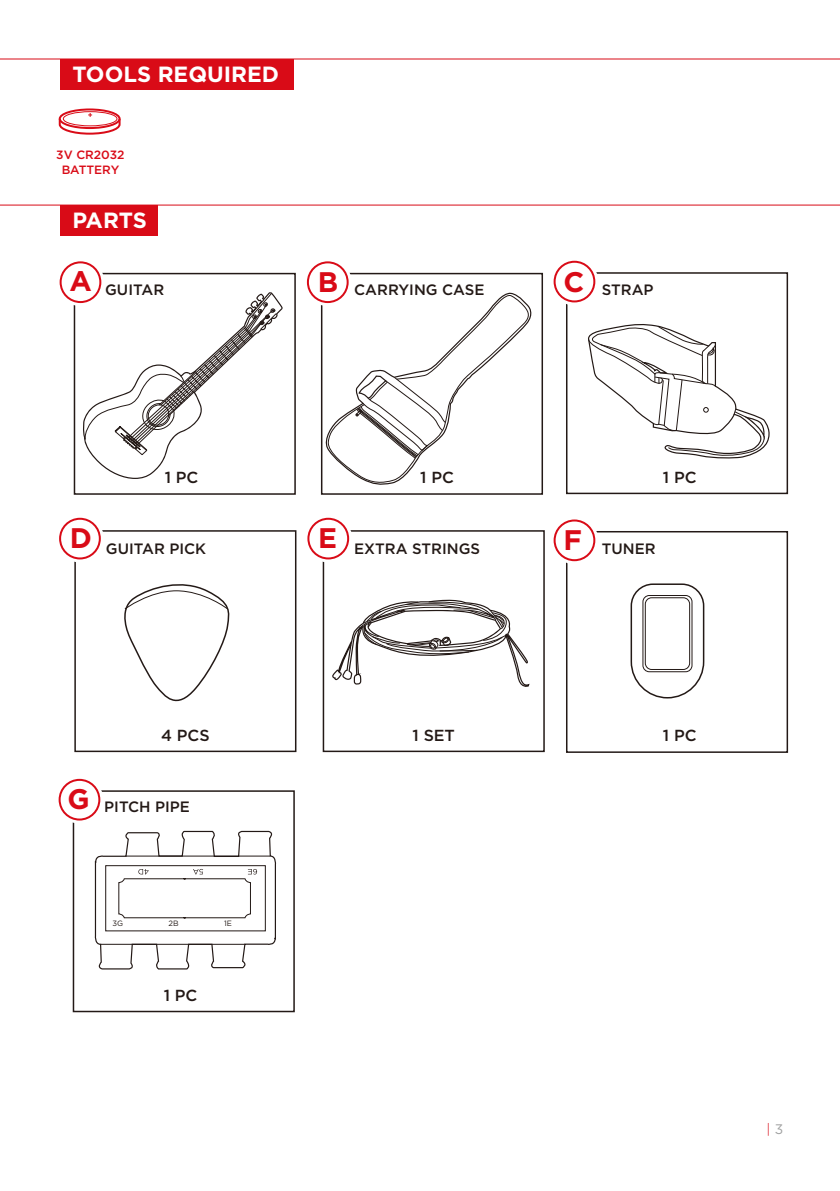
<style>
.page{position:relative;width:840px;height:1191px;background:#fff}
.page>*{position:absolute;margin:0;border:0;box-sizing:border-box;transform-origin:0 0}
.t1{font:700 28.2px "Gotham";color:#d90b17}
.t2{font:700 22px "Gotham";color:#fff}
.t3{font:500 16px "Gotham";color:#231916}
.t4{font:500 15px "Gotham";color:#231916}
.t5{font:300 13.8px "Gotham";color:#d90b17}
.t6{font:500 12px/14.4px "Gotham";color:#d90b17;text-align:center}
.t7{font:7.6px "Gotham";color:#231916}
.s1{font-weight:400;color:#9fa0a0}
</style>
<div class="page">
<div style="left:74px;top:530px;width:222px;height:222px;border:2px solid #231916"></div>
<svg style="left:59px;top:517px;width:45px;height:45px"></svg>
<div style="left:59px;top:518px;width:42px;height:41px;border:2px solid #d90b17;border-radius:50%"></div>
<div style="left:74px;top:273px;width:221px;height:222px;border:2px solid #231916"></div>
<div style="left:321px;top:273px;width:221px;height:222px;border:2px solid #231916"></div>
<div style="left:565px;top:531px;width:222px;height:222px;border:2px solid #231916"></div>
<div style="left:61px;top:205px;width:97px;height:30px;background:#d90b17"></div>
<hr style="left:0;top:205px;width:839px;height:1px;background:#d90b17">
<svg style="left:556px;top:521px;width:42px;height:43px"></svg>
<div style="left:553px;top:519px;width:42px;height:42px;border:2px solid #d90b17;border-radius:50%"></div>
<div style="left:322px;top:530px;width:222px;height:222px;border:2px solid #231916"></div>
<svg style="left:309px;top:517px;width:43px;height:45px"></svg>
<div style="left:307px;top:518px;width:42px;height:41px;border:2px solid #d90b17;border-radius:50%"></div>
<div style="left:565px;top:272px;width:222px;height:222px;border:2px solid #231916"></div>
<svg style="left:556px;top:260px;width:42px;height:45px"></svg>
<div style="left:553px;top:261px;width:42px;height:41px;border:2px solid #d90b17;border-radius:50%"></div>
<div style="left:60px;top:59px;width:233px;height:30px;background:#d90b17"></div>
<hr style="left:0;top:58px;width:839px;height:1px;background:#d90b17">
<svg style="left:332px;top:599px;width:197px;height:88px"></svg>
<svg style="left:306px;top:261px;width:224px;height:223px"></svg>
<svg style="left:588px;top:324px;width:182px;height:135px"></svg>
<svg style="left:59px;top:261px;width:224px;height:218px"></svg>
<svg style="left:124px;top:584px;width:106px;height:118px"></svg>
<div style="left:59px;top:108px;width:61px;height:21px;border:2px solid #d90b17;border-radius:50%"></div>
<svg style="left:58px;top:113px;width:63px;height:22px"></svg>
<div style="left:63px;top:111px;width:54px;height:15px;border:1px solid #d90b17;border-radius:50%"></div>
<svg style="left:630px;top:583px;width:74px;height:116px"></svg>
<div style="left:642px;top:595px;width:50px;height:77px;border:1px solid #231916;border-radius:6px"></div>
<div style="left:644px;top:597px;width:45px;height:73px;border:1px solid #231916;border-radius:6px"></div>
<svg style="left:58px;top:778px;width:218px;height:235px"></svg>
<hr style="left:126px;top:855px;width:144px;height:1px;background:#231916">
<hr style="left:100px;top:944px;width:145px;height:1px;background:#231916">
<h2 class="t2" style="left:72px;top:60px;width:208px">TOOLS REQUIRED</h2>
<p class="t6" style="left:56px;top:148px;width:70px">3V CR2032<br>BATTERY</p>
<h2 class="t2" style="left:72px;top:206px;width:76px">PARTS</h2>
<h1 class="t1" style="left:70px;top:262px;width:24px">A</h1>
<h1 class="t1" style="left:317px;top:263px;width:22px">B</h1>
<p class="t4" style="left:105px;top:279px;width:60px">GUITAR</p>
<p class="t4" style="left:354px;top:279px;width:132px">CARRYING CASE</p>
<p class="t4" style="left:563px;top:279px;width:91px"><sup>C</sup> STRAP</p>
<p class="t3" style="left:165px;top:467px;width:35px">1 PC</p>
<h1 class="t1" style="left:70px;top:519px;width:24px">D</h1>
<p class="t4" style="left:106px;top:539px;width:102px">GUITAR PICK</p>
<p class="t3" style="left:161px;top:725px;width:50px">4 PCS</p>
<p class="t4" style="left:67px;top:797px;width:124px"><sup>G</sup> PITCH PIPE</p>
<p class="t7" style="left:112px;top:918px;width:12px">3G</p>
<p class="t7" style="left:168px;top:918px;width:12px">2B</p>
<p class="t7" style="left:224px;top:918px;width:9px">1E</p>
<p class="t3" style="left:164px;top:984px;width:35px">1 PC</p>
<p class="t3" style="left:420px;top:467px;width:35px">1 PC</p>
<h1 class="t1" style="left:318px;top:519px;width:20px">E</h1>
<h1 class="t1" style="left:563px;top:522px;width:20px">F</h1>
<p class="t4" style="left:354px;top:539px;width:127px">EXTRA STRINGS</p>
<p class="t3" style="left:662px;top:467px;width:35px">1 PC</p>
<p class="t4" style="left:601px;top:539px;width:55px">TUNER</p>
<p class="t3" style="left:412px;top:725px;width:44px">1 SET</p>
<p class="t3" style="left:662px;top:725px;width:35px">1 PC</p>
<p class="t5" style="left:766px;top:1120px;width:18px">| <span class="s1">3</span></p>
</div>
